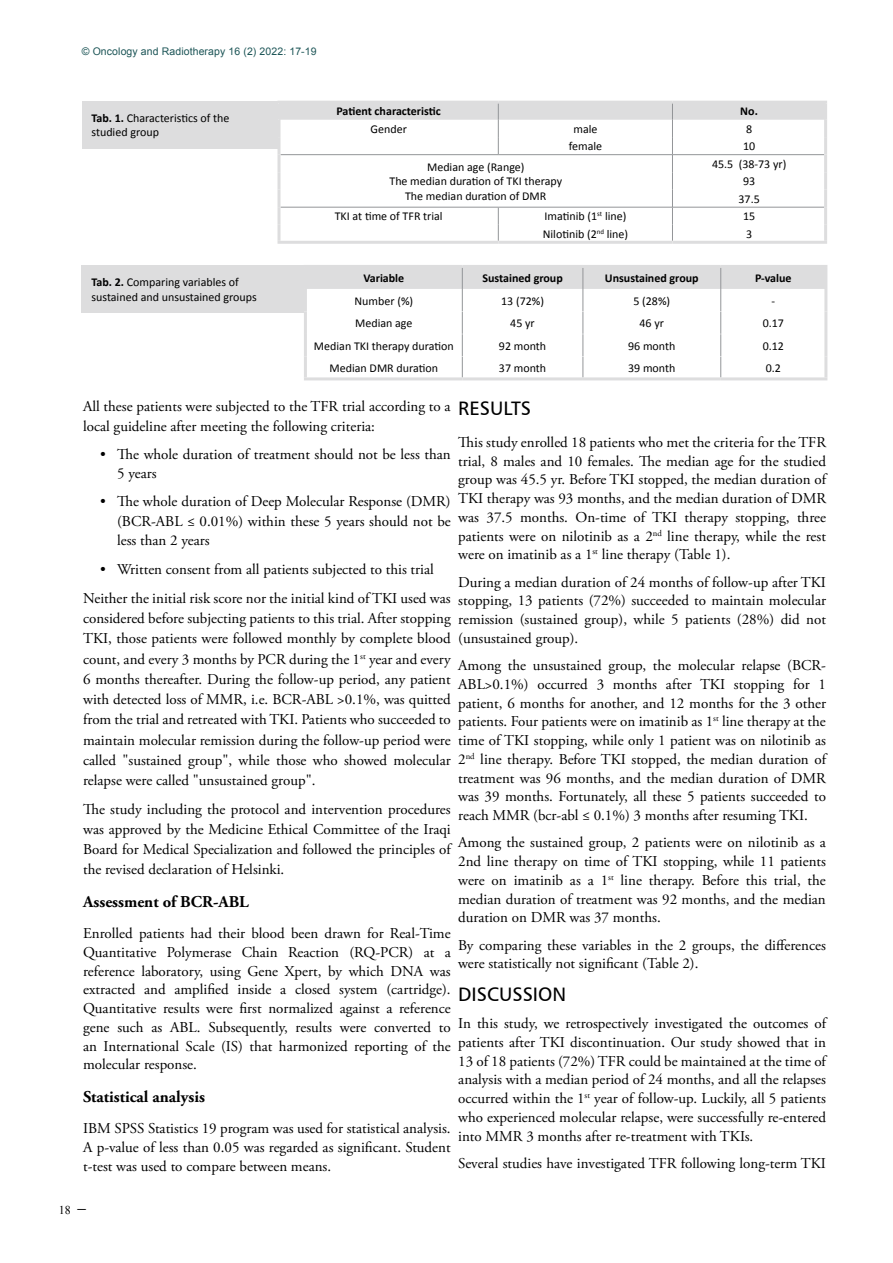
<style>
.page{position:relative;width:893px;height:1263px;background:#fff}
.page>*{position:absolute;margin:0;border:0;box-sizing:border-box;transform-origin:0 0}
.t1{font:19.5px "Humanist 777 BT Roman B";color:#000}
.t2{font:700 16.5px "Adobe Garamond Pro";color:#000}
.t3{font:15px/18.8px "Adobe Garamond Pro";color:#000;text-align:justify}
.t4{font:12px/14.4px "Calibri";color:#000}
.t5{font:700 12px "Calibri";color:#000}
.t6{font:12px "Times New Roman";color:#000}
.t7{font:10.5px "Arial";letter-spacing:.01em;color:#1d5557}
.s1{font-weight:700}
.s2{font-family:"Minion Pro";font-size:18px}
</style>
<div class="page">
<div style="left:82px;top:101px;width:195px;height:47px;background:#ddddde"></div>
<hr style="left:278px;top:101px;width:220px;height:3px;background:#ddddde">
<hr style="left:498px;top:101px;width:174px;height:3px;background:#ddddde">
<hr style="left:672px;top:101px;width:155px;height:3px;background:#ddddde">
<hr style="left:824px;top:104px;width:3px;height:16px;background:#ddddde">
<hr style="left:824px;top:120px;width:3px;height:17px;background:#ddddde">
<hr style="left:824px;top:137px;width:3px;height:18px;background:#ddddde">
<hr style="left:824px;top:155px;width:3px;height:17px;background:#ddddde">
<hr style="left:824px;top:172px;width:3px;height:18px;background:#ddddde">
<hr style="left:824px;top:190px;width:3px;height:17px;background:#ddddde">
<hr style="left:824px;top:207px;width:3px;height:18px;background:#ddddde">
<svg style="left:278px;top:103px;width:546px;height:138px"></svg>
<hr style="left:824px;top:225px;width:3px;height:16px;background:#ddddde">
<hr style="left:278px;top:241px;width:220px;height:3px;background:#ddddde">
<hr style="left:498px;top:241px;width:174px;height:3px;background:#ddddde">
<hr style="left:672px;top:241px;width:155px;height:3px;background:#ddddde">
<div style="left:82px;top:265px;width:222px;height:48px;background:#ddddde"></div>
<hr style="left:304px;top:265px;width:158px;height:3px;background:#ddddde">
<hr style="left:304px;top:268px;width:3px;height:21px;background:#ddddde">
<hr style="left:462px;top:265px;width:121px;height:3px;background:#ddddde">
<hr style="left:583px;top:265px;width:138px;height:3px;background:#ddddde">
<hr style="left:721px;top:265px;width:106px;height:3px;background:#ddddde">
<svg style="left:307px;top:268px;width:517px;height:109px"></svg>
<hr style="left:824px;top:268px;width:3px;height:21px;background:#ddddde">
<hr style="left:304px;top:289px;width:3px;height:22px;background:#ddddde">
<hr style="left:824px;top:289px;width:3px;height:22px;background:#ddddde">
<hr style="left:304px;top:311px;width:3px;height:23px;background:#ddddde">
<hr style="left:824px;top:311px;width:3px;height:23px;background:#ddddde">
<hr style="left:304px;top:334px;width:3px;height:22px;background:#ddddde">
<hr style="left:824px;top:334px;width:3px;height:22px;background:#ddddde">
<hr style="left:304px;top:356px;width:3px;height:21px;background:#ddddde">
<hr style="left:824px;top:356px;width:3px;height:21px;background:#ddddde">
<hr style="left:304px;top:377px;width:158px;height:3px;background:#ddddde">
<hr style="left:462px;top:377px;width:121px;height:3px;background:#ddddde">
<hr style="left:583px;top:377px;width:138px;height:3px;background:#ddddde">
<hr style="left:721px;top:377px;width:106px;height:3px;background:#ddddde">
<p class="t7" style="left:82px;top:45px;width:236px">© Oncology and Radiotherapy 16 (2) 2022: 17-19</p>
<p class="t4" style="left:91px;top:111px;width:140px"><span class="s1">Tab. 1.</span> Characteristics of the studied group</p>
<p class="t5" style="left:336px;top:104px;width:106px">Patient characteristic</p>
<p class="t5" style="left:740px;top:104px;width:19px">No.</p>
<p class="t4" style="left:371px;top:122px;width:38px">Gender</p>
<p class="t4" style="left:573px;top:122px;width:26px">male</p>
<p class="t4" style="left:746px;top:122px;width:8px">8</p>
<p class="t4" style="left:569px;top:139px;width:35px">female</p>
<p class="t4" style="left:743px;top:139px;width:14px">10</p>
<p class="t4" style="left:389px;top:160px;width:174px;text-align:center">Median age (Range)<br>The median duration of TKI therapy<br>The median duration of DMR</p>
<p class="t4" style="left:712px;top:155px;width:76px;line-height:17.5px;text-align:center">45.5 (38-73 yr)<br>93<br>37.5</p>
<p class="t4" style="left:335px;top:209px;width:109px">TKI at time of TFR trial</p>
<p class="t4" style="left:545px;top:209px;width:83px">Imatinib (1<sup>st</sup> line)</p>
<p class="t4" style="left:743px;top:209px;width:14px">15</p>
<p class="t4" style="left:543px;top:227px;width:87px">Nilotinib (2<sup>nd</sup> line)</p>
<p class="t4" style="left:746px;top:227px;width:8px">3</p>
<p class="t4" style="left:91px;top:275px;width:167px"><span class="s1">Tab. 2.</span> Comparing variables of sustained and unsustained groups</p>
<p class="t5" style="left:363px;top:271px;width:42px">Variable</p>
<p class="t5" style="left:482px;top:271px;width:82px">Sustained group</p>
<p class="t5" style="left:605px;top:271px;width:95px">Unsustained group</p>
<p class="t5" style="left:755px;top:271px;width:38px">P-value</p>
<p class="t4" style="left:355px;top:294px;width:60px">Number (%)</p>
<p class="t4" style="left:501px;top:294px;width:44px">13 (72%)</p>
<p class="t4" style="left:633px;top:294px;width:38px">5 (28%)</p>
<p class="t4" style="left:771px;top:294px;width:5px">-</p>
<p class="t4" style="left:355px;top:316px;width:59px">Median age</p>
<p class="t4" style="left:510px;top:316px;width:26px">45 yr</p>
<p class="t4" style="left:640px;top:316px;width:26px">46 yr</p>
<p class="t4" style="left:763px;top:316px;width:23px">0.17</p>
<p class="t4" style="left:314px;top:339px;width:141px">Median TKI therapy duration</p>
<p class="t4" style="left:499px;top:339px;width:49px">92 month</p>
<p class="t4" style="left:628px;top:339px;width:49px">96 month</p>
<p class="t4" style="left:763px;top:339px;width:23px">0.12</p>
<p class="t4" style="left:330px;top:361px;width:110px">Median DMR duration</p>
<p class="t4" style="left:499px;top:361px;width:49px">37 month</p>
<p class="t4" style="left:628px;top:361px;width:49px">39 month</p>
<p class="t4" style="left:766px;top:361px;width:17px">0.2</p>
<p class="t3" style="left:83px;top:397px;width:369px;line-height:19.5px">All these patients were subjected to the TFR trial according to a local guideline after meeting the following criteria:</p>
<p class="t3" style="left:117px;top:445px;width:335px;line-height:19.5px;text-indent:-17px">• The whole duration of treatment should not be less than<br>5 years</p>
<p class="t3" style="left:117px;top:492px;width:335px;line-height:19.5px;text-indent:-17px">• The whole duration of Deep Molecular Response (DMR) (BCR-ABL ≤ 0.01%) within these 5 years should not be less than 2 years</p>
<p class="t3" style="left:83px;top:555px;width:369px;line-height:28.8px;text-align:center">• Written consent from all patients subjected to this trial<br>Neither the initial risk score nor the initial kind of TKI used was</p>
<p class="t3" style="left:83px;top:609px;width:369px;line-height:20.2px">considered before subjecting patients to this trial. After stopping TKI, those patients were followed monthly by complete blood count, and every 3 months by PCR during the 1<sup>st</sup> year and every 6 months thereafter. During the follow-up period, any patient with detected loss of MMR, i.e. BCR-ABL &gt;0.1%, was quitted from the trial and retreated with TKI. Patients who succeeded to maintain molecular remission during the follow-up period were called "sustained group", while those who showed molecular relapse were called "unsustained group".</p>
<p class="t3" style="left:83px;top:800px;width:369px;line-height:20px">The study including the protocol and intervention procedures was approved by the Medicine Ethical Committee of the Iraqi Board for Medical Specialization and followed the principles of the revised declaration of Helsinki.</p>
<p class="t2" style="left:83px;top:892px;width:167px">Assessment of BCR-ABL</p>
<p class="t3" style="left:83px;top:924px;width:369px">Enrolled patients had their blood been drawn for Real-Time Quantitative Polymerase Chain Reaction (RQ-PCR) at a reference laboratory, using Gene Xpert, by which DNA was extracted and amplified inside a closed system (cartridge).<br>Quantitative results were first normalized against a reference gene such as ABL. Subsequently, results were converted to an International Scale (IS) that harmonized reporting of the molecular response.</p>
<p class="t2" style="left:83px;top:1087px;width:123px">Statistical analysis</p>
<p class="t3" style="left:83px;top:1120px;width:369px">IBM SPSS Statistics 19 program was used for statistical analysis.<br>A p-value of less than 0.05 was regarded as significant. Student t-test was used to compare between means.</p>
<h1 class="t1" style="left:458px;top:396px;width:74px">RESULTS</h1>
<p class="t3" style="left:458px;top:433px;width:369px">This study enrolled 18 patients who met the criteria for the TFR trial, 8 males and 10 females. The median age for the studied group was 45.5 yr. Before TKI stopped, the median duration of TKI therapy was 93 months, and the median duration of DMR was 37.5 months. On-time of TKI therapy stopping, three patients were on nilotinib as a 2<sup>nd</sup> line therapy, while the rest were on imatinib as a 1<sup>st</sup> line therapy (Table 1).</p>
<p class="t3" style="left:458px;top:573px;width:369px">During a median duration of 24 months of follow-up after TKI stopping, 13 patients (72%) succeeded to maintain molecular remission (sustained group), while 5 patients (28%) did not (unsustained group).</p>
<p class="t3" style="left:458px;top:656px;width:369px">Among the unsustained group, the molecular relapse (BCR-ABL&gt;0.1%) occurred 3 months after TKI stopping for 1 patient, 6 months for another, and 12 months for the 3 other patients. Four patients were on imatinib as 1<sup>st</sup> line therapy at the time of TKI stopping, while only 1 patient was on nilotinib as 2<sup>nd</sup> line therapy. Before TKI stopped, the median duration of treatment was 96 months, and the median duration of DMR was 39 months. Fortunately, all these 5 patients succeeded to reach MMR (bcr-abl ≤ 0.1%) 3 months after resuming TKI.</p>
<p class="t3" style="left:458px;top:834px;width:369px">Among the sustained group, 2 patients were on nilotinib as a 2nd line therapy on time of TKI stopping, while 11 patients were on imatinib as a 1<sup>st</sup> line therapy. Before this trial, the median duration of treatment was 92 months, and the median duration on DMR was 37 months.</p>
<p class="t3" style="left:458px;top:936px;width:369px">By comparing these variables in the 2 groups, the differences were statistically not significant (Table 2).</p>
<h1 class="t1" style="left:458px;top:982px;width:109px">DISCUSSION</h1>
<p class="t3" style="left:458px;top:1014px;width:369px">In this study, we retrospectively investigated the outcomes of patients after TKI discontinuation. Our study showed that in 13 of 18 patients (72%) TFR could be maintained at the time of analysis with a median period of 24 months, and all the relapses occurred within the 1<sup>st</sup> year of follow-up. Luckily, all 5 patients who experienced molecular relapse, were successfully re-entered into MMR 3 months after re-treatment with TKIs.</p>
<p class="t3" style="left:458px;top:1154px;width:369px">Several studies have investigated TFR following long-term TKI</p>
<p class="t6" style="left:59px;top:1202px;width:30px">18 <span class="s2">−</span></p>
</div>
